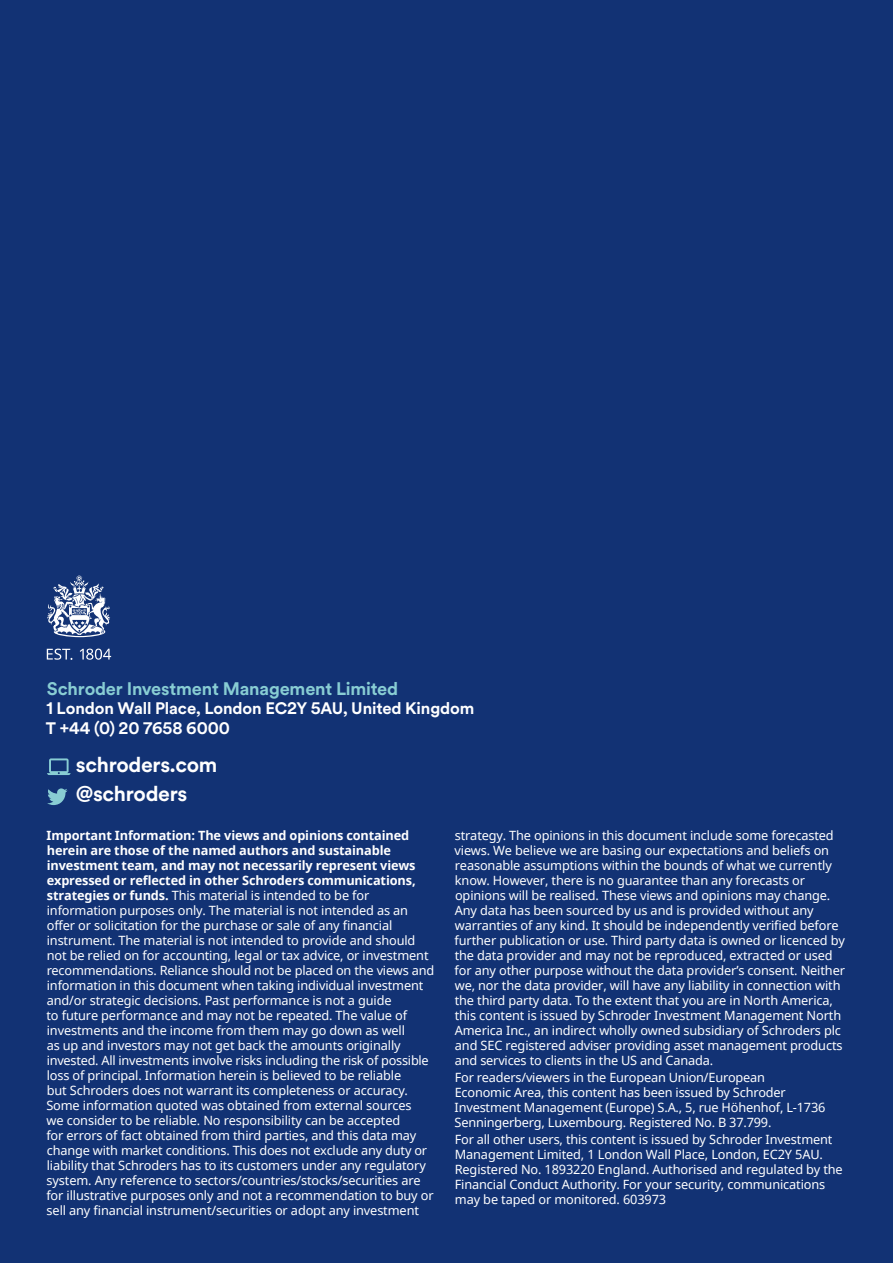
<style>
.page{position:relative;width:893px;height:1263px;background:#123274}
.page>*{position:absolute;margin:0;border:0;box-sizing:border-box;transform-origin:0 0}
.t1{font:700 21px "Schroders Circular";letter-spacing:-.015em;color:#fff}
.t2{font:700 18px "Schroders Circular";letter-spacing:-.01em;color:#88cdd3}
.t3{font:700 16.5px/19.5px "Schroders Circular";letter-spacing:-.01em;color:#fff}
.t4{font:12.75px/15px "Noto Sans";letter-spacing:-.01em;color:#fff}
.s1{font-weight:700}
</style>
<div class="page">
<svg style="left:47px;top:788px;width:21px;height:17px"></svg>
<svg style="left:47px;top:758px;width:24px;height:17px"></svg>
<svg style="left:47px;top:649px;width:25px;height:11px"></svg>
<svg style="left:80px;top:649px;width:31px;height:11px"></svg>
<svg style="left:47px;top:575px;width:63px;height:62px"></svg>
<h2 class="t2" style="left:47px;top:676px;width:353px">Schroder Investment Management Limited</h2>
<p class="t3" style="left:46px;top:698px;width:430px">1 London Wall Place, London EC2Y 5AU, United Kingdom<br>T +44 (0) 20 7658 6000</p>
<h1 class="t1" style="left:76px;top:750px;width:143px">schroders.com</h1>
<h1 class="t1" style="left:76px;top:779px;width:113px">@schroders</h1>
<p class="t4" style="left:46px;top:828px;width:389px"><span class="s1">Important Information: The views and opinions contained herein are those of the named authors and sustainable investment team, and may not necessarily represent views expressed or reflected in other Schroders communications, strategies or funds.</span> This material is intended to be for information purposes only. The material is not intended as an offer or solicitation for the purchase or sale of any financial instrument. The material is not intended to provide and should not be relied on for accounting, legal or tax advice, or investment recommendations. Reliance should not be placed on the views and information in this document when taking individual investment and/or strategic decisions. Past performance is not a guide<br>to future performance and may not be repeated. The value of investments and the income from them may go down as well<br>as up and investors may not get back the amounts originally invested. All investments involve risks including the risk of possible loss of principal. Information herein is believed to be reliable<br>but Schroders does not warrant its completeness or accuracy.<br>Some information quoted was obtained from external sources<br>we consider to be reliable. No responsibility can be accepted<br>for errors of fact obtained from third parties, and this data may change with market conditions. This does not exclude any duty or liability that Schroders has to its customers under any regulatory system. Any reference to sectors/countries/stocks/securities are for illustrative purposes only and not a recommendation to buy or sell any financial instrument/securities or adopt any investment</p>
<p class="t4" style="left:454px;top:828px;width:392px">strategy. The opinions in this document include some forecasted views. We believe we are basing our expectations and beliefs on reasonable assumptions within the bounds of what we currently know. However, there is no guarantee than any forecasts or opinions will be realised. These views and opinions may change.<br>Any data has been sourced by us and is provided without any warranties of any kind. It should be independently verified before further publication or use. Third party data is owned or licenced by the data provider and may not be reproduced, extracted or used for any other purpose without the data provider’s consent. Neither we, nor the data provider, will have any liability in connection with the third party data. To the extent that you are in North America, this content is issued by Schroder Investment Management North America Inc., an indirect wholly owned subsidiary of Schroders plc and SEC registered adviser providing asset management products and services to clients in the US and Canada.</p>
<p class="t4" style="left:455px;top:1070px;width:372px">For readers/viewers in the European Union/European<br>Economic Area, this content has been issued by Schroder Investment Management (Europe) S.A., 5, rue Höhenhof, L-1736<br>Senningerberg, Luxembourg. Registered No. B 37.799.</p>
<p class="t4" style="left:455px;top:1132px;width:390px">For all other users, this content is issued by Schroder Investment Management Limited, 1 London Wall Place, London, EC2Y 5AU.<br>Registered No. 1893220 England. Authorised and regulated by the Financial Conduct Authority. For your security, communications may be taped or monitored. 603973</p>
</div>
